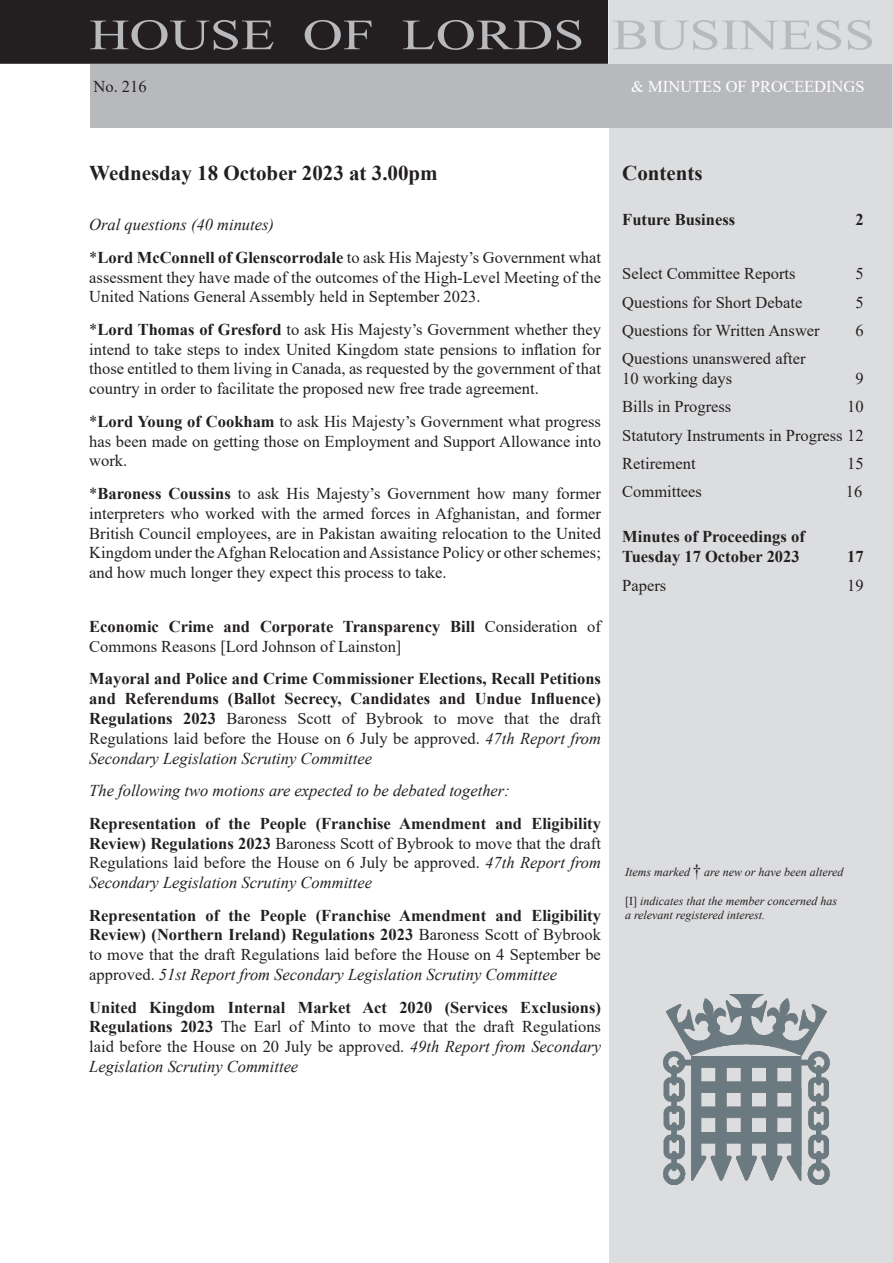
<style>
.page{position:relative;width:893px;height:1263px;background:#fff}
.page>*{position:absolute;margin:0;border:0;box-sizing:border-box;transform-origin:0 0}
.t1{font:43.2px "Times New Roman";color:#b8b9bc;scale:1.29 1}
.OPDate{font:700 21px "Times New Roman";color:#231f20}
.OrderPaperEntryDispl{font:16.5px/19.8px "Times New Roman";color:#231f20;text-align:justify}
.OrderPaperEntryDispl-2{font:700 16.5px/19.8px "Times New Roman";color:#231f20;text-align:justify}
.OrderPaperEntryDispl-3{font:italic 16.5px "Times New Roman";color:#231f20}
.t2{font:16.5px "Times New Roman";color:#fff}
.t3{font:italic 12px/14.4px "Times New Roman";color:#231f20}
.s1{font-weight:700}
.s2{font-weight:400}
.s3{font-weight:400;font-style:italic}
.s4{font-style:italic}
.s5{font-style:normal;font-size:16.5px}
.s6{font-style:normal}
</style>
<div class="page">
<div style="left:1px;top:1px;width:606px;height:62px;background:#231f20"></div>
<div style="left:0;top:0;width:608px;height:64px;border:2px solid #231f20"></div>
<div style="left:609px;top:1px;width:283px;height:1262px;background:#dcdddf"></div>
<div style="left:90px;top:65px;width:801px;height:63px;background:#b8b9bc"></div>
<img style="left:664px;top:994px;width:166px;height:190px">
<h1 class="t1" style="left:89px;top:4px;width:611px">HOUSE OF LORDS BUSINESS</h1>
<p class="OrderPaperEntryDispl" style="left:94px;top:76px;width:55px">No. 216</p>
<p class="t2" style="left:631px;top:75px;width:235px">&amp; MINUTES OF PROCEEDINGS</p>
<p class="OPDate" style="left:89px;top:158px;width:350px">Wednesday 18 October 2023 at 3.00pm</p>
<p class="OrderPaperEntryDispl-3" style="left:89px;top:213px;width:186px">Oral questions (40 minutes)</p>
<p class="OrderPaperEntryDispl" style="left:89px;top:247px;width:513px">*<span class="s1">Lord McConnell of Glenscorrodale</span> to ask His Majesty’s Government what assessment they have made of the outcomes of the High-Level Meeting of the United Nations General Assembly held in September 2023.</p>
<p class="OrderPaperEntryDispl" style="left:89px;top:319px;width:513px">*<span class="s1">Lord Thomas of Gresford</span> to ask His Majesty’s Government whether they intend to take steps to index United Kingdom state pensions to inflation for those entitled to them living in Canada, as requested by the government of that country in order to facilitate the proposed new free trade agreement.</p>
<p class="OrderPaperEntryDispl" style="left:89px;top:411px;width:513px">*<span class="s1">Lord Young of Cookham</span> to ask His Majesty’s Government what progress has been made on getting those on Employment and Support Allowance into work.</p>
<p class="OrderPaperEntryDispl" style="left:89px;top:483px;width:513px">*<span class="s1">Baroness Coussins</span> to ask His Majesty’s Government how many former interpreters who worked with the armed forces in Afghanistan, and former British Council employees, are in Pakistan awaiting relocation to the United Kingdom under the Afghan Relocation and Assistance Policy or other schemes; and how much longer they expect this process to take.</p>
<p class="OrderPaperEntryDispl" style="left:89px;top:616px;width:513px"><span class="s1">Economic Crime and Corporate Transparency Bill</span> Consideration of<br>Commons Reasons [Lord Johnson of Lainston]</p>
<p class="OrderPaperEntryDispl-2" style="left:89px;top:668px;width:513px">Mayoral and Police and Crime Commissioner Elections, Recall Petitions and Referendums (Ballot Secrecy, Candidates and Undue Influence)<br>Regulations 2023 <span class="s2">Baroness Scott of Bybrook to move that the draft Regulations laid before the House on 6 July be approved.</span> <span class="s3">47th Report from Secondary Legislation Scrutiny Committee</span></p>
<p class="OrderPaperEntryDispl-3" style="left:89px;top:779px;width:422px">The following two motions are expected to be debated together:</p>
<p class="OrderPaperEntryDispl" style="left:89px;top:813px;width:513px"><span class="s1">Representation of the People (Franchise Amendment and Eligibility Review) Regulations 2023</span> Baroness Scott of Bybrook to move that the draft Regulations laid before the House on 6 July be approved. <span class="s4">47th Report from Secondary Legislation Scrutiny Committee</span></p>
<p class="OrderPaperEntryDispl-2" style="left:89px;top:905px;width:513px">Representation of the People (Franchise Amendment and Eligibility Review) (Northern Ireland) Regulations 2023 <span class="s2">Baroness Scott of Bybrook to move that the draft Regulations laid before the House on 4 September be approved.</span> <span class="s3">51st Report from Secondary Legislation Scrutiny Committee</span></p>
<p class="OrderPaperEntryDispl" style="left:89px;top:997px;width:513px"><span class="s1">United Kingdom Internal Market Act 2020 (Services Exclusions)<br>Regulations 2023</span> The Earl of Minto to move that the draft Regulations laid before the House on 20 July be approved. <span class="s4">49th Report from Secondary Legislation Scrutiny Committee</span></p>
<p class="OPDate" style="left:622px;top:158px;width:82px">Contents</p>
<p class="OrderPaperEntryDispl-2" style="left:622px;top:209px;width:114px">Future Business</p>
<p class="OrderPaperEntryDispl-2" style="left:855px;top:209px;width:10px">2</p>
<p class="OrderPaperEntryDispl" style="left:622px;top:263px;width:175px">Select Committee Reports</p>
<p class="OrderPaperEntryDispl" style="left:855px;top:263px;width:10px">5</p>
<p class="OrderPaperEntryDispl" style="left:622px;top:292px;width:182px">Questions for Short Debate</p>
<p class="OrderPaperEntryDispl" style="left:855px;top:292px;width:10px">5</p>
<p class="OrderPaperEntryDispl" style="left:622px;top:320px;width:199px">Questions for Written Answer</p>
<p class="OrderPaperEntryDispl" style="left:855px;top:320px;width:10px">6</p>
<p class="OrderPaperEntryDispl" style="left:622px;top:348px;width:185px">Questions unanswered after<br>10 working days</p>
<p class="OrderPaperEntryDispl" style="left:855px;top:368px;width:10px">9</p>
<p class="OrderPaperEntryDispl" style="left:622px;top:396px;width:111px">Bills in Progress</p>
<p class="OrderPaperEntryDispl" style="left:847px;top:396px;width:18px">10</p>
<p class="OrderPaperEntryDispl" style="left:622px;top:425px;width:243px">Statutory Instruments in Progress 12</p>
<p class="OrderPaperEntryDispl" style="left:622px;top:453px;width:75px">Retirement</p>
<p class="OrderPaperEntryDispl" style="left:847px;top:453px;width:18px">15</p>
<p class="OrderPaperEntryDispl" style="left:622px;top:481px;width:81px">Committees</p>
<p class="OrderPaperEntryDispl" style="left:846px;top:481px;width:18px">16</p>
<p class="OrderPaperEntryDispl-2" style="left:622px;top:527px;width:184px">Minutes of Proceedings of<br>Tuesday 17 October 2023</p>
<p class="OrderPaperEntryDispl-2" style="left:847px;top:546px;width:18px">17</p>
<p class="OrderPaperEntryDispl" style="left:622px;top:575px;width:45px">Papers</p>
<p class="OrderPaperEntryDispl" style="left:847px;top:575px;width:18px">19</p>
<p class="t3" style="left:625px;top:864px;width:220px">Items marked <span class="s5">†</span> are new or have been altered</p>
<p class="t3" style="left:625px;top:893px;width:213px"><span class="s6">[I]</span> indicates that the member concerned has a relevant registered interest.</p>
</div>
